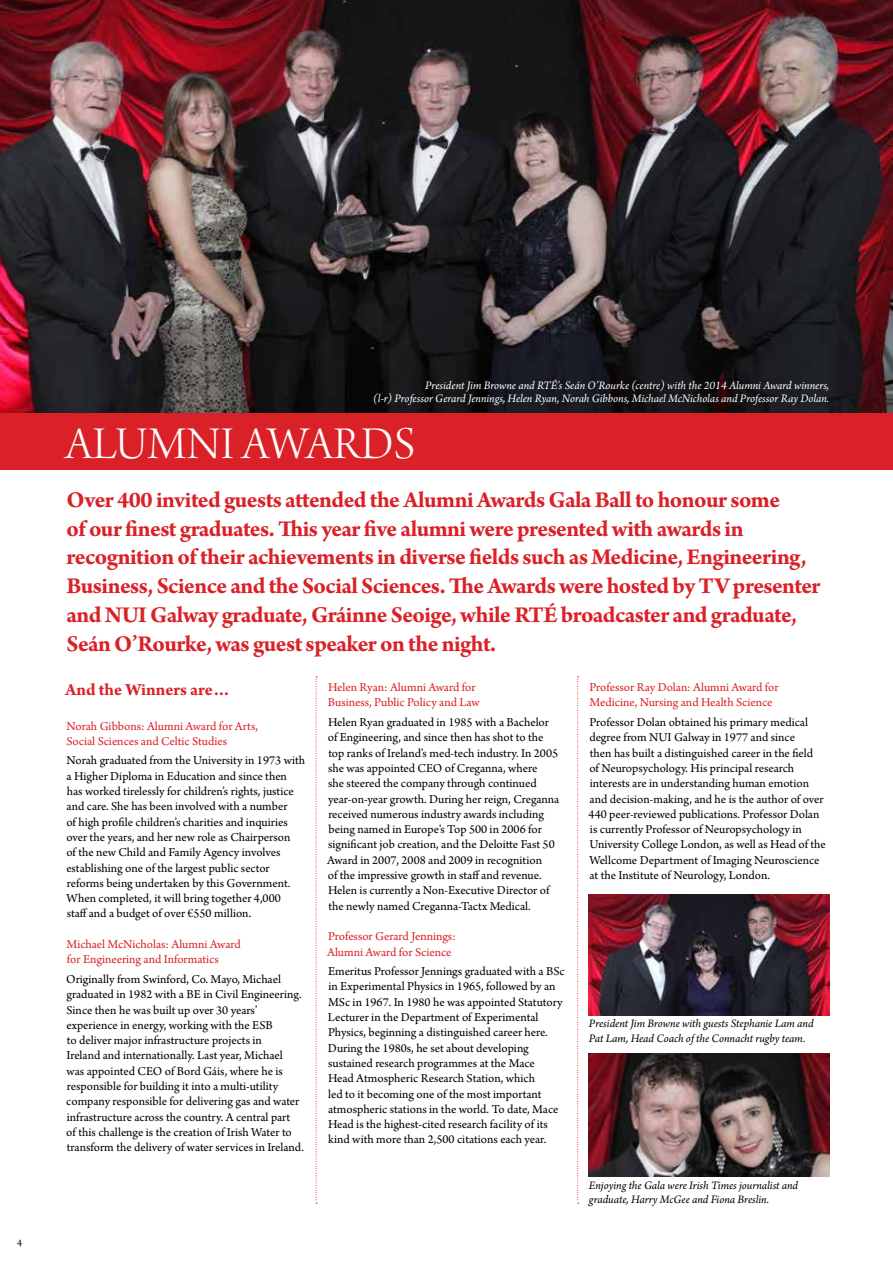
<style>
.page{position:relative;width:893px;height:1263px;background:#fff}
.page>*{position:absolute;margin:0;border:0;box-sizing:border-box;transform-origin:0 0}
.t1{font:48px "Arno Pro Light Display";letter-spacing:.01em;color:#fff}
.t2{font:700 24px/28.8px "Arno Pro";letter-spacing:-.025em;color:#da2128}
.t3{font:700 18px "Arno Pro";color:#da2128}
.t4{font:12.75px/15.3px "Arno Pro";color:#000}
.t5{font:12.75px/15.3px "Arno Pro";color:#da2128}
.t6{font:italic 12px/12.6px "Arno Pro";letter-spacing:-.005em;color:#fff;text-align:right}
.t7{font:italic 12px/14.4px "Arno Pro";letter-spacing:-.005em;color:#000}
.t8{font:10.5px "Arno Pro";color:#000}
</style>
<div class="page">
<img style="left:0;top:0;width:893px;height:413px">
<div style="left:0;top:413px;width:893px;height:57px;background:#da2128"></div>
<svg style="left:316px;top:676px;width:1px;height:528px"></svg>
<svg style="left:577px;top:676px;width:2px;height:528px"></svg>
<hr style="left:892px;top:413px;width:1px;height:57px;background:#ab4a9c">
<img style="left:589px;top:894px;width:240px;height:121px">
<img style="left:589px;top:1053px;width:240px;height:124px">
<p class="t8" style="left:17px;top:1237px;width:6px">4</p>
<p class="t6" style="left:373px;top:380px;width:457px">President Jim Browne and RTÉ’s Seán O’Rourke (centre) with the 2014 Alumni Award winners,<br>(l-r) Professor Gerard Jennings, Helen Ryan, Norah Gibbons, Michael McNicholas and Professor Ray Dolan.</p>
<h1 class="t1" style="left:65px;top:417px;width:351px">ALUMNI AWARDS</h1>
<p class="t2" style="left:67px;top:486px;width:755px">Over 400 invited guests attended the Alumni Awards Gala Ball to honour some<br>of our finest graduates. This year five alumni were presented with awards in recognition of their achievements in diverse fields such as Medicine, Engineering, Business, Science and the Social Sciences. The Awards were hosted by TV presenter and NUI Galway graduate, Gráinne Seoige, while RTÉ broadcaster and graduate, Seán O’Rourke, was guest speaker on the night.</p>
<h3 class="t3" style="left:65px;top:679px;width:167px">And the Winners are…</h3>
<p class="t5" style="left:67px;top:719px;width:193px">Norah Gibbons: Alumni Award for Arts,<br>Social Sciences and Celtic Studies</p>
<p class="t4" style="left:66px;top:754px;width:240px">Norah graduated from the University in 1973 with a Higher Diploma in Education and since then has worked tirelessly for children’s rights, justice and care. She has been involved with a number<br>of high profile children’s charities and inquiries over the years, and her new role as Chairperson<br>of the new Child and Family Agency involves establishing one of the largest public sector reforms being undertaken by this Government.<br>When completed, it will bring together 4,000<br>staff and a budget of over €550 million.</p>
<p class="t5" style="left:67px;top:937px;width:176px">Michael McNicholas: Alumni Award for Engineering and Informatics</p>
<p class="t4" style="left:66px;top:972px;width:239px">Originally from Swinford, Co. Mayo, Michael graduated in 1982 with a BE in Civil Engineering.<br>Since then he was built up over 30 years’ experience in energy, working with the ESB<br>to deliver major infrastructure projects in<br>Ireland and internationally. Last year, Michael<br>was appointed CEO of Bord Gáis, where he is responsible for building it into a multi-utility company responsible for delivering gas and water infrastructure across the country. A central part<br>of this challenge is the creation of Irish Water to transform the delivery of water services in Ireland.</p>
<p class="t5" style="left:589px;top:680px;width:191px">Professor Ray Dolan: Alumni Award for<br>Medicine, Nursing and Health Science</p>
<p class="t4" style="left:589px;top:715px;width:239px">Professor Dolan obtained his primary medical degree from NUI Galway in 1977 and since<br>then has built a distinguished career in the field<br>of Neuropsychology. His principal research interests are in understanding human emotion and decision-making, and he is the author of over 440 peer-reviewed publications. Professor Dolan is currently Professor of Neuropsychology in University College London, as well as Head of the Wellcome Department of Imaging Neuroscience at the Institute of Neurology, London.</p>
<p class="t5" style="left:328px;top:680px;width:153px">Helen Ryan: Alumni Award for<br>Business, Public Policy and Law</p>
<p class="t4" style="left:327px;top:715px;width:234px">Helen Ryan graduated in 1985 with a Bachelor of Engineering, and since then has shot to the top ranks of Ireland’s med-tech industry. In 2005 she was appointed CEO of Creganna, where<br>she steered the company through continued year-on-year growth. During her reign, Creganna received numerous industry awards including being named in Europe’s Top 500 in 2006 for significant job creation, and the Deloitte Fast 50<br>Award in 2007, 2008 and 2009 in recognition<br>of the impressive growth in staff and revenue.<br>Helen is currently a Non-Executive Director of the newly named Creganna-Tactx Medical.</p>
<p class="t5" style="left:327px;top:929px;width:130px">Professor Gerard Jennings:<br>Alumni Award for Science</p>
<p class="t4" style="left:328px;top:964px;width:238px">Emeritus Professor Jennings graduated with a BSc in Experimental Physics in 1965, followed by an MSc in 1967. In 1980 he was appointed Statutory Lecturer in the Department of Experimental Physics, beginning a distinguished career here.<br>During the 1980s, he set about developing sustained research programmes at the Mace<br>Head Atmospheric Research Station, which<br>led to it becoming one of the most important atmospheric stations in the world. To date, Mace Head is the highest-cited research facility of its kind with more than 2,500 citations each year.</p>
<p class="t7" style="left:589px;top:1017px;width:226px">President Jim Browne with guests Stephanie Lam and<br>Pat Lam, Head Coach of the Connacht rugby team.</p>
<p class="t7" style="left:589px;top:1179px;width:211px">Enjoying the Gala were Irish Times journalist and graduate, Harry McGee and Fiona Breslin.</p>
</div>
